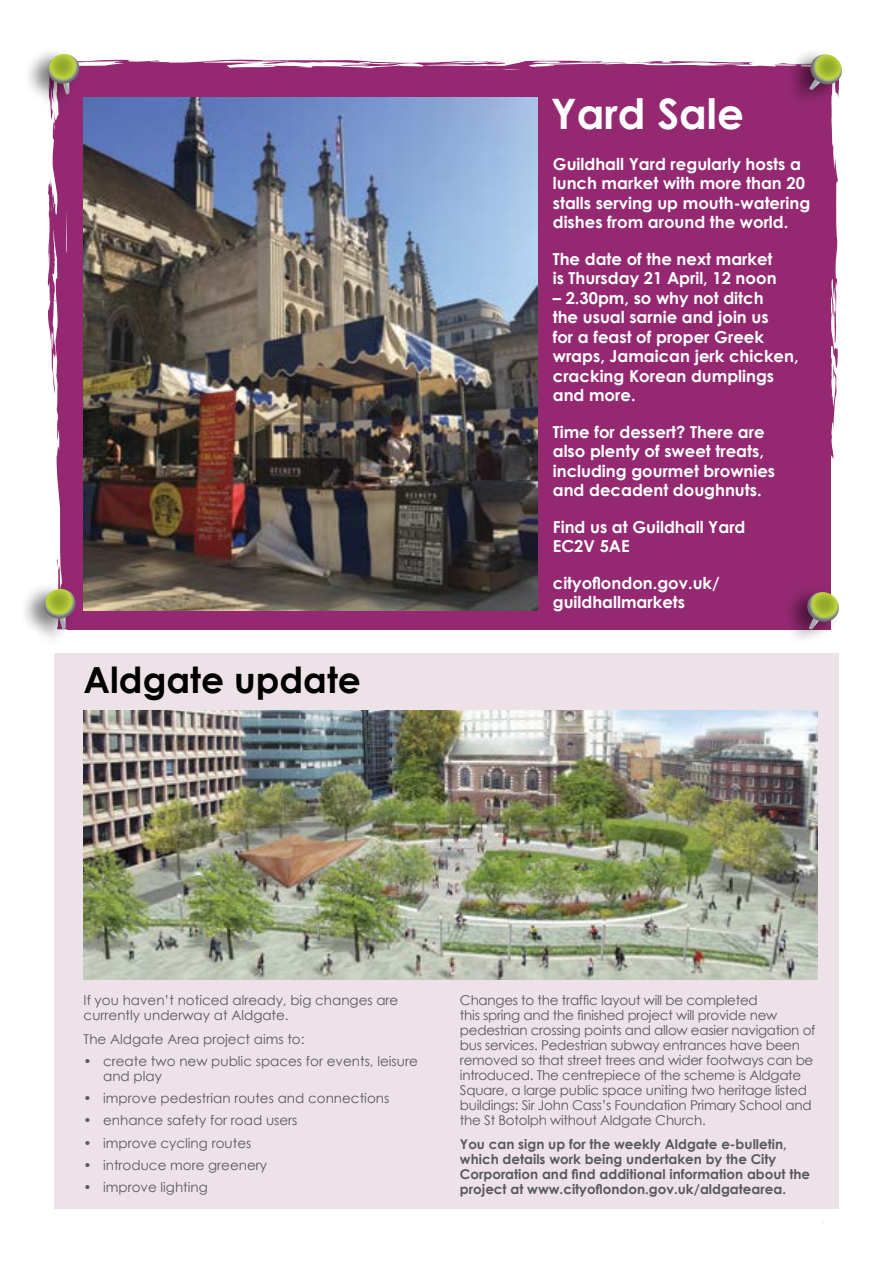
<style>
.page{position:relative;width:893px;height:1263px;background:#fff}
.page>*{position:absolute;margin:0;border:0;box-sizing:border-box;transform-origin:0 0}
.t1{font:700 42px "Century Gothic";color:#fff}
.t2{font:700 36px "Century Gothic";color:#000}
.t3{font:700 16.5px/19.5px "Century Gothic";color:#fff}
._80__Black_body_text{font:13.5px/15px "Century Gothic";letter-spacing:-.02em;color:#58595b}
._80__Black_body_text-2{font:13.5px/15px "Century Gothic";color:#58595b}
._80__Black_body_text-3{font:700 13.5px/15px "Century Gothic";color:#58595b}
</style>
<div class="page">
<div style="left:54px;top:653px;width:785px;height:555px;background:#eee2e9"></div>
<div style="left:48px;top:60px;width:790px;height:570px;background:#942972"></div>
<div style="left:809px;top:222px;width:21px;height:73px;background:#942972"></div>
<svg style="left:751px;top:293px;width:34px;height:1px"></svg>
<div style="left:785px;top:46px;width:59px;height:63px;background:#000;opacity:.5"></div>
<svg style="left:808px;top:54px;width:36px;height:37px"></svg>
<div style="left:782px;top:585px;width:60px;height:63px;background:#000;opacity:.5"></div>
<svg style="left:805px;top:592px;width:36px;height:38px"></svg>
<div style="left:22px;top:47px;width:60px;height:66px;background:#000;opacity:.5"></div>
<svg style="left:46px;top:54px;width:226px;height:247px"></svg>
<div style="left:18px;top:582px;width:60px;height:66px;background:#000;opacity:.5"></div>
<svg style="left:42px;top:589px;width:36px;height:41px"></svg>
<img style="left:84px;top:98px;width:453px;height:512px">
<img style="left:84px;top:710px;width:734px;height:270px">
<h2 class="t2" style="left:84px;top:657px;width:279px">Aldgate update</h2>
<h1 class="t1" style="left:551px;top:88px;width:195px">Yard Sale</h1>
<h1 class="t3" style="left:553px;top:154px;width:259px">Guildhall Yard regularly hosts a lunch market with more than 20 stalls serving up mouth-watering dishes from around the world.</h1>
<h1 class="t3" style="left:553px;top:249px;width:225px">The date of the next market is Thursday 21 April, 12 noon</h1>
<h1 class="t3" style="left:553px;top:288px;width:247px">– 2.30pm, so why not ditch<br>the usual sarnie and join us<br>for a feast of proper Greek wraps, Jamaican jerk chicken, cracking Korean dumplings and more.</h1>
<h1 class="t3" style="left:553px;top:422px;width:224px">Time for dessert? There are also plenty of sweet treats, including gourmet brownies and decadent doughnuts.</h1>
<h1 class="t3" style="left:553px;top:517px;width:194px">Find us at Guildhall Yard<br>EC2V 5AE</h1>
<h1 class="t3" style="left:553px;top:573px;width:168px">cityoflondon.gov.uk/ guildhallmarkets</h1>
<p class="_80__Black_body_text-2" style="left:84px;top:993px;width:316px">If you haven’t noticed already, big changes are currently underway at Aldgate.</p>
<p class="_80__Black_body_text-2" style="left:84px;top:1031px;width:222px">The Aldgate Area project aims to:</p>
<p class="_80__Black_body_text-2" style="left:103px;top:1053px;width:316px;text-indent:-20px">• create two new public spaces for events, leisure and play</p>
<p class="_80__Black_body_text-2" style="left:84px;top:1090px;width:307px">• improve pedestrian routes and connections</p>
<p class="_80__Black_body_text-2" style="left:84px;top:1113px;width:215px">• enhance safety for road users</p>
<p class="_80__Black_body_text-2" style="left:84px;top:1135px;width:169px">• improve cycling routes</p>
<p class="_80__Black_body_text-2" style="left:84px;top:1157px;width:185px">• introduce more greenery</p>
<p class="_80__Black_body_text-2" style="left:84px;top:1179px;width:126px">• improve lighting</p>
<p class="_80__Black_body_text" style="left:460px;top:993px;width:357px">Changes to the traffic layout will be completed<br>this spring and the finished project will provide new pedestrian crossing points and allow easier navigation of bus services. Pedestrian subway entrances have been removed so that street trees and wider footways can be introduced. The centrepiece of the scheme is Aldgate Square, a large public space uniting two heritage listed buildings: Sir John Cass’s Foundation Primary School and the St Botolph without Aldgate Church.</p>
<p class="_80__Black_body_text-3" style="left:460px;top:1136px;width:352px">You can sign up for the weekly Aldgate e-bulletin, which details work being undertaken by the City Corporation and find additional information about the project at www.cityoflondon.gov.uk/aldgatearea.</p>
</div>
